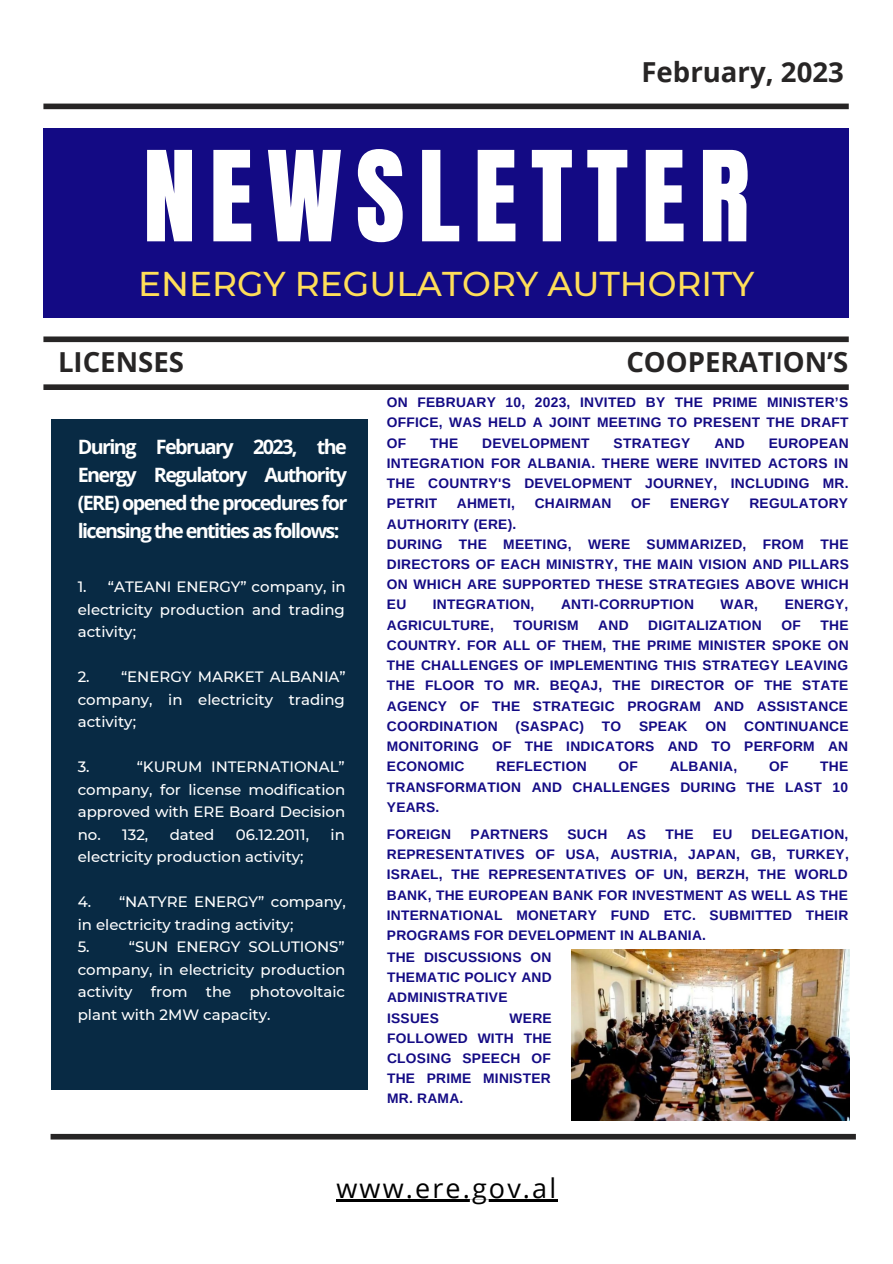
<style>
.page{position:relative;width:893px;height:1264px;background:#fff}
.page>*{position:absolute;margin:0;border:0;box-sizing:border-box;transform-origin:0 0}
.t1{font:106.35px "Anton";letter-spacing:.125em;color:#fff}
.t2{font:500 34.35px "Montserrat";color:#ffde59}
.t3{font:700 27.6px "Open Sans";color:#272525}
.t4{font:27px "Open Sans";letter-spacing:.08em;color:#000}
.t5{font:700 19.8px/28px "Open Sans";letter-spacing:-.08em;color:#fff;text-align:justify}
.t6{font:500 15px/22.5px "Montserrat";color:#fff;text-align:justify}
.t7{font:700 13.8px/20.2px "Arimo";letter-spacing:.02em;color:#130a84;text-align:justify}
</style>
<div class="page">
<div style="left:43px;top:104px;width:805px;height:5px;background:#272525"></div>
<div style="left:43px;top:128px;width:806px;height:190px;background:#130a84"></div>
<div style="left:43px;top:336px;width:805px;height:6px;background:#272525"></div>
<div style="left:43px;top:384px;width:805px;height:6px;background:#272525"></div>
<div style="left:51px;top:1133px;width:804px;height:6px;background:#272525"></div>
<img style="left:571px;top:949px;width:278px;height:171px">
<div style="left:51px;top:419px;width:316px;height:670px;background:#082a44"></div>
<hr style="left:336px;top:1199px;width:222px;height:2px;background:#000">
<p class="t3" style="left:641px;top:52px;width:204px">February, 2023</p>
<p class="t1" style="left:143px;top:120px;width:608px">NEWSLETTER</p>
<p class="t2" style="left:138px;top:262px;width:617px">ENERGY REGULATORY AUTHORITY</p>
<p class="t3" style="left:58px;top:343px;width:127px">LICENSES</p>
<p class="t3" style="left:626px;top:343px;width:223px">COOPERATION’S</p>
<p class="t7" style="left:387px;top:392px;width:463px">ON FEBRUARY 10, 2023, INVITED BY THE PRIME MINISTER’S OFFICE, WAS HELD A JOINT MEETING TO PRESENT THE DRAFT OF</p>
<p class="t7" style="left:387px;top:432px;width:463px;text-indent:382px">EUROPEAN INTEGRATION FOR ALBANIA. THERE WERE INVITED ACTORS IN THE COUNTRY'S DEVELOPMENT JOURNEY, INCLUDING MR.<br>PETRIT</p>
<p class="t7" style="left:430px;top:432px;width:30px">THE</p>
<p class="t7" style="left:482px;top:432px;width:109px">DEVELOPMENT</p>
<p class="t7" style="left:613px;top:432px;width:78px">STRATEGY</p>
<p class="t7" style="left:714px;top:432px;width:32px">AND</p>
<p class="t5" style="left:78px;top:432px;width:271px">During February 2023, the Energy Regulatory Authority (ERE) opened the procedures for licensing the entities as follows:</p>
<p class="t7" style="left:457px;top:493px;width:60px">AHMETI,</p>
<p class="t7" style="left:534px;top:493px;width:78px">CHAIRMAN</p>
<p class="t7" style="left:631px;top:493px;width:21px">OF</p>
<p class="t7" style="left:670px;top:493px;width:61px">ENERGY</p>
<p class="t7" style="left:749px;top:493px;width:100px">REGULATORY</p>
<p class="t7" style="left:387px;top:513px;width:131px">AUTHORITY (ERE).</p>
<p class="t7" style="left:387px;top:534px;width:463px">DURING THE MEETING, WERE SUMMARIZED, FROM THE DIRECTORS OF EACH MINISTRY, THE MAIN VISION AND PILLARS ON WHICH ARE SUPPORTED THESE STRATEGIES ABOVE WHICH EU</p>
<p class="t6" style="left:78px;top:575px;width:269px">1. “ATEANI ENERGY” company, in electricity production and trading activity;</p>
<p class="t6" style="left:78px;top:665px;width:269px">2. “ENERGY MARKET ALBANIA” company, in electricity trading activity;</p>
<p class="t6" style="left:78px;top:755px;width:13px">3.</p>
<p class="t7" style="left:433px;top:594px;width:103px">INTEGRATION,</p>
<p class="t7" style="left:561px;top:594px;width:134px">ANTI-CORRUPTION</p>
<p class="t7" style="left:720px;top:594px;width:39px">WAR,</p>
<p class="t7" style="left:784px;top:594px;width:65px">ENERGY,</p>
<p class="t7" style="left:387px;top:614px;width:108px">AGRICULTURE,</p>
<p class="t7" style="left:513px;top:614px;width:67px">TOURISM</p>
<p class="t7" style="left:598px;top:614px;width:32px">AND</p>
<p class="t7" style="left:648px;top:614px;width:115px">DIGITALIZATION</p>
<p class="t7" style="left:781px;top:614px;width:21px">OF</p>
<p class="t7" style="left:387px;top:614px;width:463px;text-indent:433px">THE COUNTRY. FOR ALL OF THEM, THE PRIME MINISTER SPOKE ON THE CHALLENGES OF IMPLEMENTING THIS STRATEGY LEAVING THE FLOOR TO MR. BEQAJ, THE DIRECTOR OF THE STATE AGENCY OF THE STRATEGIC PROGRAM AND ASSISTANCE COORDINATION</p>
<p class="t7" style="left:515px;top:716px;width:70px">(SASPAC)</p>
<p class="t7" style="left:601px;top:716px;width:21px">TO</p>
<p class="t7" style="left:639px;top:716px;width:50px">SPEAK</p>
<p class="t7" style="left:705px;top:716px;width:22px">ON</p>
<p class="t7" style="left:387px;top:716px;width:463px;text-indent:357px">CONTINUANCE MONITORING OF THE INDICATORS AND TO PERFORM AN ECONOMIC</p>
<p class="t6" style="left:78px;top:755px;width:269px;text-indent:59px">“KURUM INTERNATIONAL” company, for license modification approved with ERE Board Decision no. 132,</p>
<p class="t7" style="left:496px;top:756px;width:92px">REFLECTION</p>
<p class="t7" style="left:618px;top:756px;width:21px">OF</p>
<p class="t7" style="left:669px;top:756px;width:69px">ALBANIA,</p>
<p class="t7" style="left:769px;top:756px;width:21px">OF</p>
<p class="t7" style="left:387px;top:756px;width:463px;text-indent:433px">THE TRANSFORMATION AND CHALLENGES DURING THE LAST 10<br>YEARS.</p>
<p class="t6" style="left:170px;top:823px;width:46px">dated</p>
<p class="t6" style="left:236px;top:823px;width:75px">06.12.2011,</p>
<p class="t6" style="left:330px;top:823px;width:16px">in</p>
<p class="t6" style="left:78px;top:845px;width:227px">electricity production activity;</p>
<p class="t6" style="left:78px;top:890px;width:269px">4. “NATYRE ENERGY” company, in electricity trading activity;</p>
<p class="t6" style="left:78px;top:935px;width:13px">5.</p>
<p class="t7" style="left:387px;top:824px;width:463px;text-indent:365px">DELEGATION, REPRESENTATIVES OF USA, AUSTRIA, JAPAN, GB, TURKEY, ISRAEL, THE REPRESENTATIVES OF UN, BERZH, THE WORLD BANK, THE EUROPEAN BANK FOR INVESTMENT AS WELL AS THE INTERNATIONAL MONETARY FUND ETC. SUBMITTED THEIR PROGRAMS FOR DEVELOPMENT IN ALBANIA.</p>
<p class="t7" style="left:387px;top:946px;width:166px;text-align:left">THE DISCUSSIONS ON<br>THEMATIC POLICY AND<br>ADMINISTRATIVE<br>ISSUES</p>
<p class="t7" style="left:387px;top:824px;width:66px">FOREIGN</p>
<p class="t7" style="left:470px;top:824px;width:79px">PARTNERS</p>
<p class="t7" style="left:567px;top:824px;width:41px">SUCH</p>
<p class="t7" style="left:626px;top:824px;width:21px">AS</p>
<p class="t7" style="left:665px;top:824px;width:30px">THE</p>
<p class="t7" style="left:712px;top:824px;width:21px">EU</p>
<p class="t6" style="left:78px;top:935px;width:269px;text-indent:51px">“SUN ENERGY SOLUTIONS” company, in electricity production activity from the photovoltaic plant with 2MW capacity.</p>
<p class="t7" style="left:387px;top:1007px;width:166px;text-indent:122px">WERE FOLLOWED WITH THE CLOSING SPEECH OF THE PRIME MINISTER MR. RAMA.</p>
<p class="t4" style="left:336px;top:1168px;width:221px">www.ere.gov.al</p>
</div>
